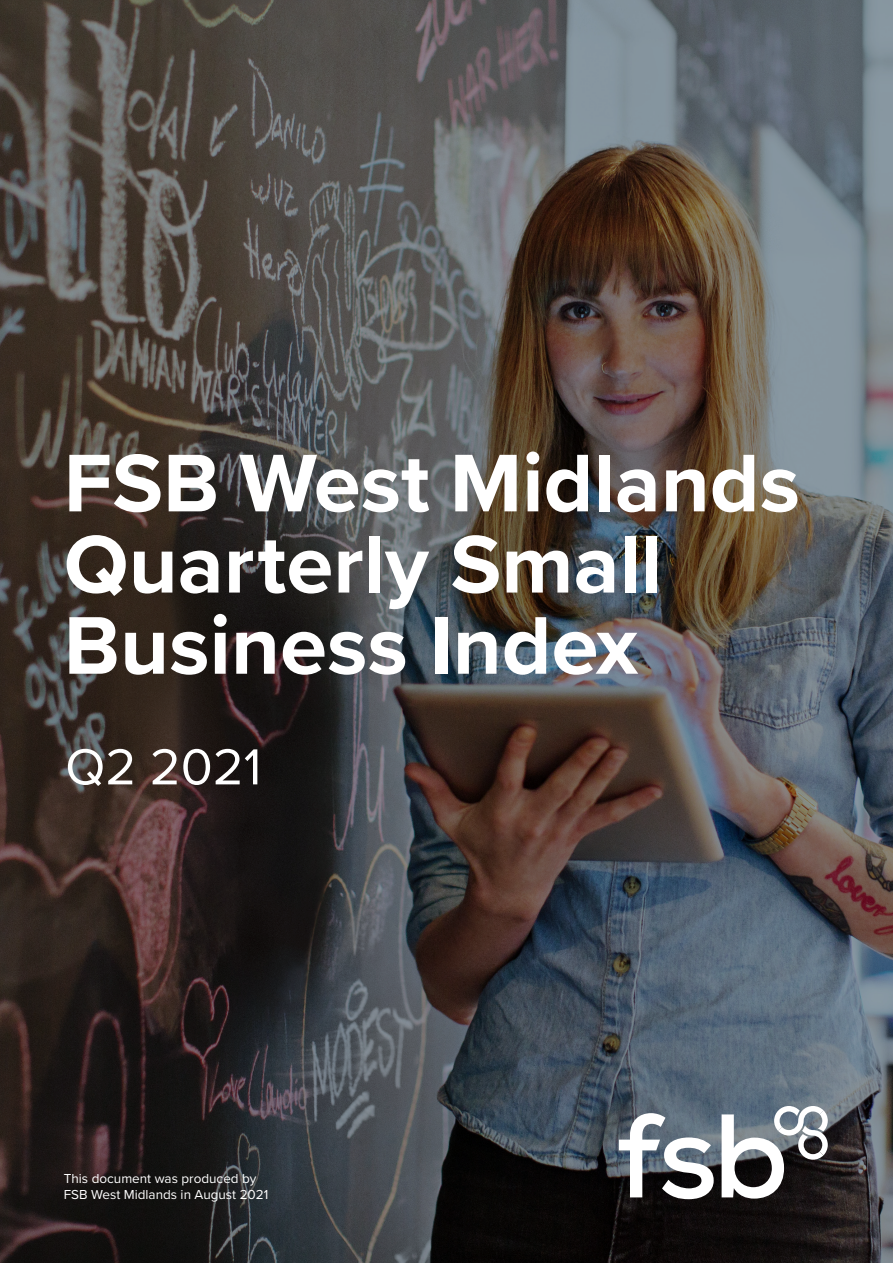
<style>
.page{position:relative;width:893px;height:1263px;background:#fff}
.page>*{position:absolute;margin:0;border:0;box-sizing:border-box;transform-origin:0 0}
.t1{font:700 84.75px/81.2px "Proxima Nova";color:#fff}
.t2{font:52.5px "Proxima Nova";color:#fff}
.t3{font:13.5px/16.2px "Proxima Nova";color:#fff}
</style>
<div class="page">
<img style="left:0;top:0;width:893px;height:1263px">
<svg style="left:619px;top:1113px;width:95px;height:86px"></svg>
<svg style="left:722px;top:1106px;width:106px;height:92px"></svg>
<p class="t1" style="left:64px;top:441px;width:738px">FSB West Midlands<br>Quarterly Small<br>Business Index</p>
<p class="t2" style="left:65px;top:728px;width:198px">Q2 2021</p>
<p class="t3" style="left:64px;top:1170px;width:206px">This document was produced by<br>FSB West Midlands in August 2021</p>
</div>
